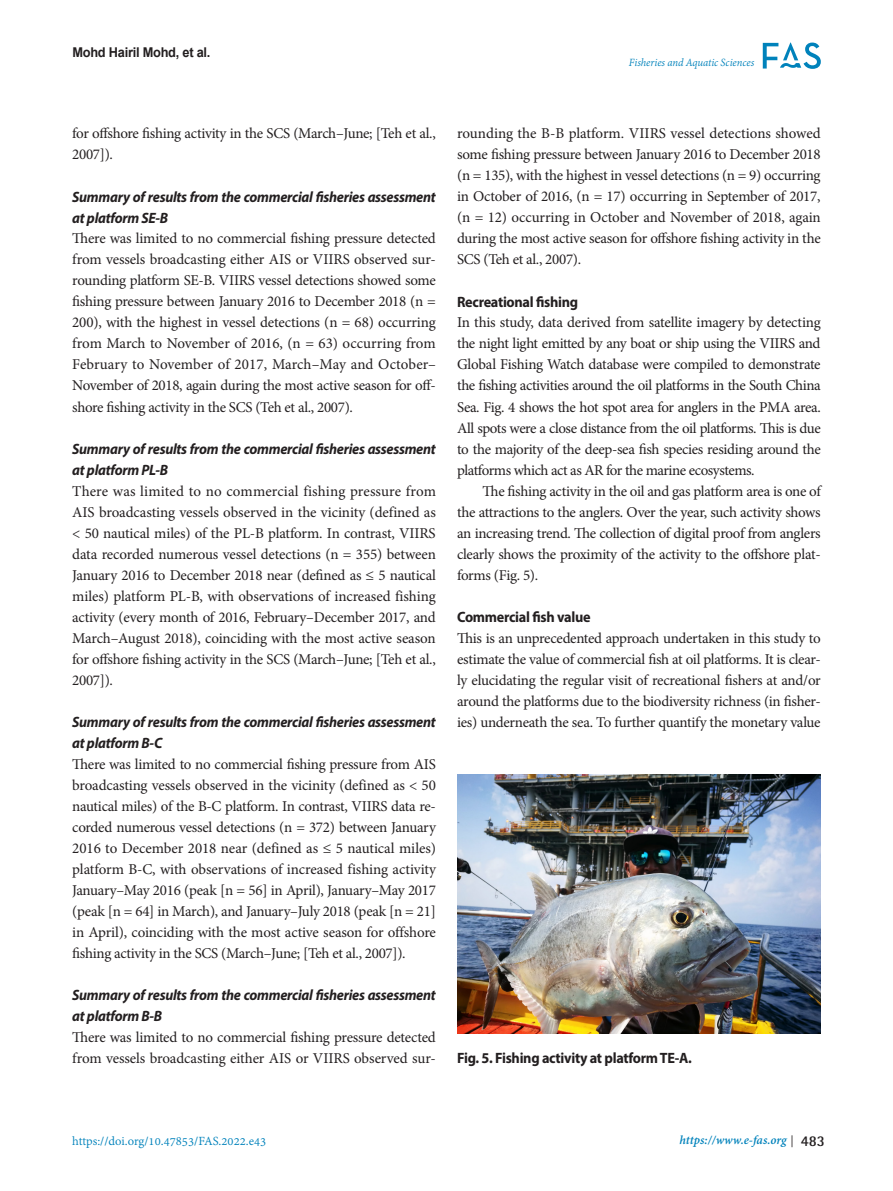
<style>
.page{position:relative;width:893px;height:1191px;background:#fff}
.page>*{position:absolute;margin:0;border:0;box-sizing:border-box;transform-origin:0 0}
.main_text_1st_no_ind{font:15px/21px "Minion Pro";letter-spacing:-.02em;color:#231f20;text-align:justify}
.heading_3rd{font:italic 700 15px/21px "Myriad Pro";letter-spacing:-.02em;color:#231f20;scale:.95 1}
.main_text_2nd_more_i{font:15px/21px "Minion Pro";letter-spacing:-.025em;color:#231f20;text-align:justify}
.heading_2nd{font:700 15px "Myriad Pro";letter-spacing:-.02em;color:#231f20;scale:.95 1}
.table_title{font:700 15px "Myriad Pro";letter-spacing:-.02em;color:#231f20;scale:.95 1}
.t1{font:13.5px "Adobe Devanagari";color:#0082bb}
.t2{font:italic 700 13.5px "Adobe Devanagari";color:#0082bb}
.t3{font:700 13.5px "Arial";letter-spacing:-.02em;color:#231f20;scale:.95 1}
.t4{font:italic 12px "Adobe Devanagari";letter-spacing:-.005em;color:#0082bb;scale:.95 1}
.s1{font-family:"Helvetica Neue LT Pro";font-weight:300;font-style:normal;font-stretch:condensed;font-size:16.05px;color:#231f20}
.s2{font-family:"Rotis Semi Sans Std";font-style:normal;font-size:15px;color:#231f20}
</style>
<div class="page">
<svg style="left:763px;top:43px;width:58px;height:26px"></svg>
<img style="left:457px;top:774px;width:364px;height:259px">
<p class="t3" style="left:72px;top:42px;width:147px">Mohd Hairil Mohd, et al.</p>
<p class="t4" style="left:629px;top:56px;width:133px">Fisheries and Aquatic Sciences</p>
<p class="main_text_1st_no_ind" style="left:72px;top:123px;width:365px">for offshore fishing activity in the SCS (March–June; [Teh et al.,<br>2007]).</p>
<p class="heading_3rd" style="left:72px;top:186px;width:384px">Summary of results from the commercial fisheries assessment at platform SE-B</p>
<p class="main_text_1st_no_ind" style="left:72px;top:228px;width:365px">There was limited to no commercial fishing pressure detected from vessels broadcasting either AIS or VIIRS observed sur&shy;rounding platform SE-B. VIIRS vessel detections showed some fishing pressure between January 2016 to December 2018 (n = 200), with the highest in vessel detections (n = 68) occurring from March to November of 2016, (n = 63) occurring from February to November of 2017, March–May and October– November of 2018, again during the most active season for off&shy;shore fishing activity in the SCS (Teh et al., 2007).</p>
<p class="heading_3rd" style="left:72px;top:438px;width:384px">Summary of results from the commercial fisheries assessment at platform PL-B</p>
<p class="main_text_1st_no_ind" style="left:72px;top:480px;width:365px">There was limited to no commercial fishing pressure from AIS broadcasting vessels observed in the vicinity (defined as &lt; 50 nautical miles) of the PL-B platform. In contrast, VIIRS data recorded numerous vessel detections (n = 355) between January 2016 to December 2018 near (defined as ≤ 5 nautical miles) platform PL-B, with observations of increased fishing activity (every month of 2016, February–December 2017, and March–August 2018), coinciding with the most active season for offshore fishing activity in the SCS (March–June; [Teh et al., 2007]).</p>
<p class="heading_3rd" style="left:72px;top:711px;width:384px">Summary of results from the commercial fisheries assessment at platform B-C</p>
<p class="main_text_1st_no_ind" style="left:72px;top:753px;width:365px">There was limited to no commercial fishing pressure from AIS broadcasting vessels observed in the vicinity (defined as &lt; 50 nautical miles) of the B-C platform. In contrast, VIIRS data re&shy;corded numerous vessel detections (n = 372) between January 2016 to December 2018 near (defined as ≤ 5 nautical miles) platform B-C, with observations of increased fishing activity January–May 2016 (peak [n = 56] in April), January–May 2017 (peak [n = 64] in March), and January–July 2018 (peak [n = 21] in April), coinciding with the most active season for offshore fishing activity in the SCS (March–June; [Teh et al., 2007]).</p>
<p class="heading_3rd" style="left:72px;top:984px;width:384px">Summary of results from the commercial fisheries assessment at platform B-B</p>
<p class="main_text_1st_no_ind" style="left:72px;top:1026px;width:365px">There was limited to no commercial fishing pressure detected from vessels broadcasting either AIS or VIIRS observed sur-</p>
<p class="main_text_1st_no_ind" style="left:457px;top:123px;width:365px">rounding the B-B platform. VIIRS vessel detections showed some fishing pressure between January 2016 to December 2018 (n = 135), with the highest in vessel detections (n = 9) occurring in October of 2016, (n = 17) occurring in September of 2017, (n = 12) occurring in October and November of 2018, again during the most active season for offshore fishing activity in the SCS (Teh et al., 2007).</p>
<p class="heading_2nd" style="left:457px;top:292px;width:129px">Recreational fishing</p>
<p class="main_text_1st_no_ind" style="left:457px;top:312px;width:365px">In this study, data derived from satellite imagery by detecting the night light emitted by any boat or ship using the VIIRS and Global Fishing Watch database were compiled to demonstrate the fishing activities around the oil platforms in the South China Sea. Fig. 4 shows the hot spot area for anglers in the PMA area.<br>All spots were a close distance from the oil platforms. This is due to the majority of the deep-sea fish species residing around the platforms which act as AR for the marine ecosystems.</p>
<p class="main_text_2nd_more_i" style="left:457px;top:480px;width:365px;text-indent:26px">The fishing activity in the oil and gas platform area is one of the attractions to the anglers. Over the year, such activity shows an increasing trend. The collection of digital proof from anglers clearly shows the proximity of the activity to the offshore plat&shy;forms (Fig. 5).</p>
<p class="heading_2nd" style="left:457px;top:607px;width:142px">Commercial fish value</p>
<p class="main_text_1st_no_ind" style="left:457px;top:627px;width:365px">This is an unprecedented approach undertaken in this study to estimate the value of commercial fish at oil platforms. It is clear&shy;ly elucidating the regular visit of recreational fishers at and/or around the platforms due to the biodiversity richness (in fisher&shy;ies) underneath the sea. To further quantify the monetary value</p>
<p class="table_title" style="left:457px;top:1048px;width:249px">Fig. 5. Fishing activity at platform TE-A.</p>
<p class="t1" style="left:72px;top:1133px;width:196px">https://doi.org/10.47853/FAS.2022.e43</p>
<p class="t2" style="left:680px;top:1132px;width:147px">https://www.e-fas.org <span class="s1">|</span> <span class="s2">483</span></p>
</div>
